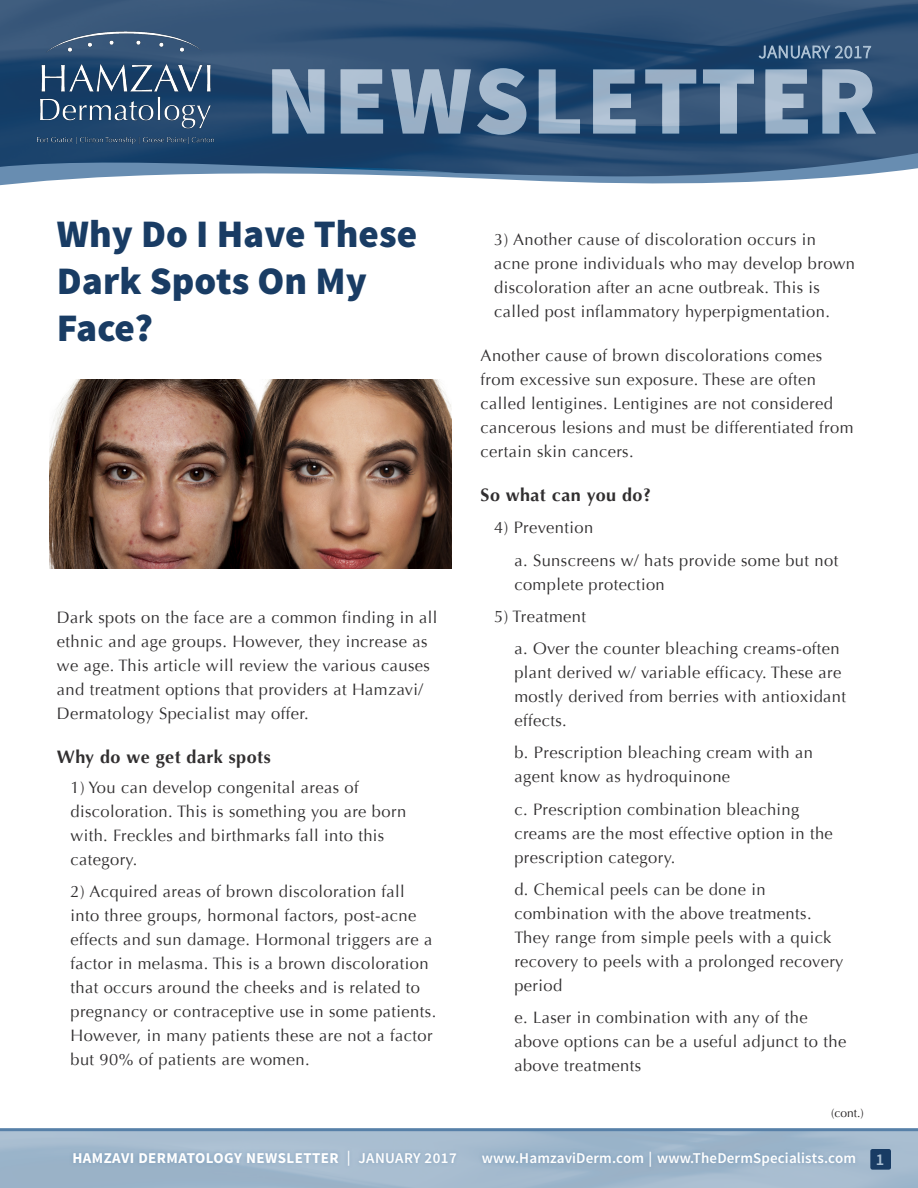
<style>
.page{position:relative;width:918px;height:1188px;background:#fff}
.page>*{position:absolute;margin:0;border:0;box-sizing:border-box;transform-origin:0 0}
.t1{font:900 98.85px "Source Sans Pro";letter-spacing:.02em;color:#b7c8da}
.Paragraph_Style_2{font:900 39px/46.8px "Source Sans Pro";color:#193c64}
.t2{font:700 18px "Optima";letter-spacing:.025em;color:#312f30}
.t3{font:16.5px/24px "Optima";letter-spacing:.025em;color:#312f30}
.t4{font:600 16.5px "Source Sans Pro";color:#abc0d3}
.t5{font:600 15px "Source Sans Pro";letter-spacing:.01em;color:#fff}
.t6{font:700 15px "Source Sans Pro";letter-spacing:.03em;color:#fff}
.t7{font:12px "Optima";color:#231f20}
.s1{font-weight:600}
</style>
<div class="page">
<svg style="left:0;top:0;width:918px;height:117px;background:#2c4e73"></svg>
<img style="left:272px;top:68px;width:604px;height:49px">
<svg style="left:758px;top:41px;width:113px;height:19px;background:#426385"></svg>
<svg style="left:0;top:117px;width:918px;height:69px;background:#4a6b8c"></svg>
<svg style="left:0;top:1131px;width:918px;height:57px;background:#a1b8cc"></svg>
<div style="left:70px;top:1146px;width:790px;height:25px;background:#5780a8;opacity:.45"></div>
<div style="left:870px;top:1149px;width:21px;height:21px;background:#193c64;border-radius:2px"></div>
<hr style="left:0;top:1128px;width:918px;height:3px;background:#5780a8">
<img style="left:50px;top:380px;width:402px;height:189px">
<img style="left:21px;top:18px;width:209px;height:139px">
<h1 class="t1" style="left:265px;top:36px;width:614px">NEWSLETTER</h1>
<p class="Paragraph_Style_2" style="left:57px;top:213px;width:362px">Why Do I Have These<br>Dark Spots On My<br>Face?</p>
<p class="t3" style="left:57px;top:606px;width:382px">Dark spots on the face are a common finding in all ethnic and age groups. However, they increase as we age. This article will review the various causes and treatment options that providers at Hamzavi/ Dermatology Specialist may offer.</p>
<p class="t2" style="left:57px;top:747px;width:215px">Why do we get dark spots</p>
<p class="t3" style="left:70px;top:775px;width:337px">1) You can develop congenital areas of discoloration. This is something you are born with. Freckles and birthmarks fall into this category.</p>
<p class="t3" style="left:70px;top:880px;width:367px">2) Acquired areas of brown discoloration fall into three groups, hormonal factors, post-acne effects and sun damage. Hormonal triggers are a factor in melasma. This is a brown discoloration that occurs around the cheeks and is related to pregnancy or contraceptive use in some patients.<br>However, in many patients these are not a factor but 90% of patients are women.</p>
<p class="t3" style="left:494px;top:227px;width:363px">3) Another cause of discoloration occurs in acne prone individuals who may develop brown discoloration after an acne outbreak. This is called post inflammatory hyperpigmentation.</p>
<p class="t3" style="left:481px;top:344px;width:374px">Another cause of brown discolorations comes from excessive sun exposure. These are often called lentigines. Lentigines are not considered cancerous lesions and must be differentiated from certain skin cancers.</p>
<p class="t2" style="left:481px;top:485px;width:172px">So what can you do?</p>
<p class="t3" style="left:494px;top:516px;width:101px">4) Prevention</p>
<p class="t3" style="left:514px;top:548px;width:325px">a. Sunscreens w/ hats provide some but not complete protection</p>
<p class="t3" style="left:494px;top:605px;width:93px">5) Treatment</p>
<p class="t3" style="left:514px;top:637px;width:333px">a. Over the counter bleaching creams-often plant derived w/ variable efficacy. These are mostly derived from berries with antioxidant effects.</p>
<p class="t3" style="left:514px;top:741px;width:300px">b. Prescription bleaching cream with an agent know as hydroquinone</p>
<p class="t3" style="left:514px;top:797px;width:320px">c. Prescription combination bleaching creams are the most effective option in the prescription category.</p>
<p class="t3" style="left:514px;top:878px;width:331px">d. Chemical peels can be done in combination with the above treatments.<br>They range from simple peels with a quick recovery to peels with a prolonged recovery period</p>
<p class="t3" style="left:514px;top:1006px;width:333px">e. Laser in combination with any of the above options can be a useful adjunct to the above treatments</p>
<p class="t7" style="left:831px;top:1106px;width:34px">(cont.)</p>
<p class="t6" style="left:72px;top:1149px;width:386px">HAMZAVI DERMATOLOGY NEWSLETTER <span class="s1">| JANUARY 2017</span></p>
<p class="t5" style="left:482px;top:1149px;width:376px">www.HamzaviDerm.com | www.TheDermSpecialists.com</p>
<p class="t4" style="left:876px;top:1149px;width:10px">1</p>
</div>
